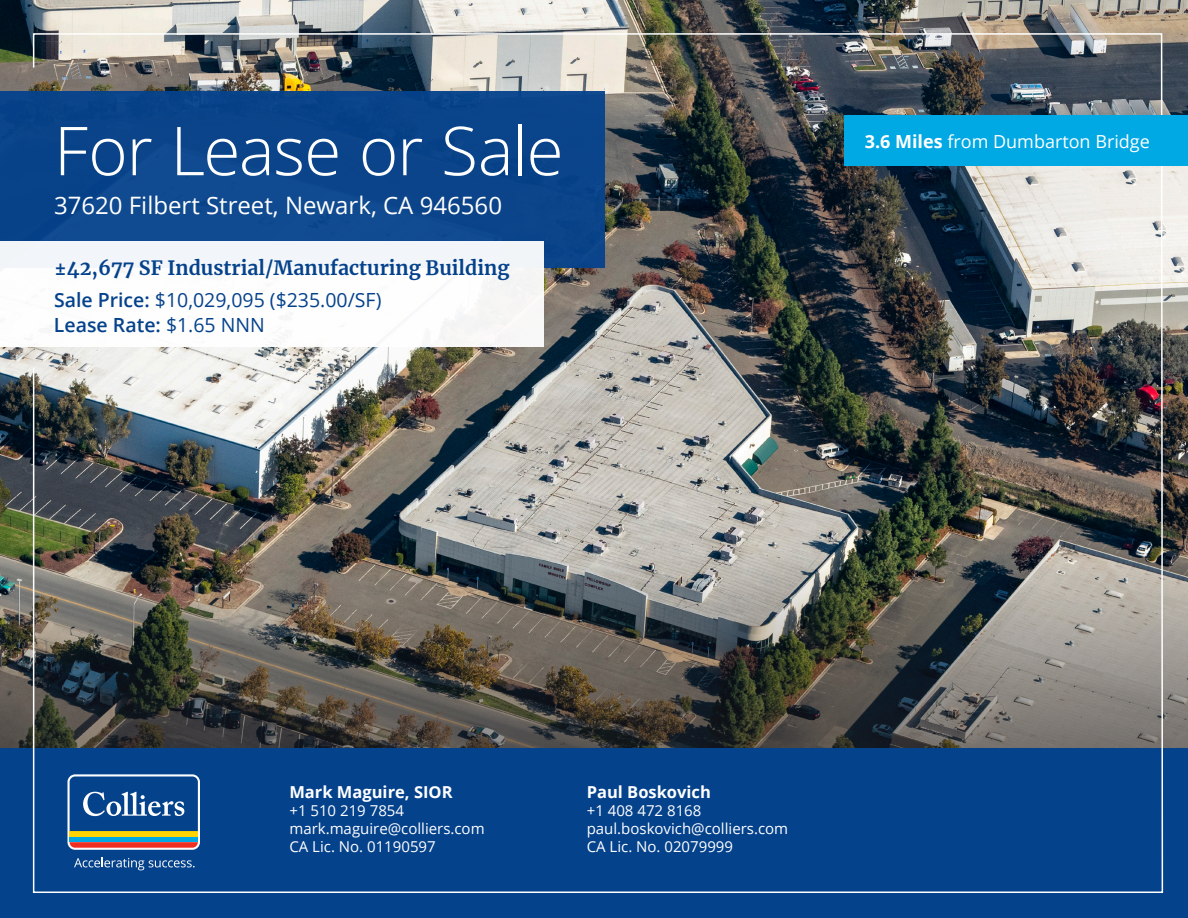
<style>
.page{position:relative;width:1188px;height:918px;background:#fff}
.page>*{position:absolute;margin:0;border:0;box-sizing:border-box;transform-origin:0 0}
.t1{font:300 67.5px "Open Sans";letter-spacing:-.015em;color:#fff}
.h1_-_title{font:24px "Open Sans";color:#fff}
.t2{font:700 19.5px/32.1px "Merriweather";color:#05428c}
.t3{font:600 19.5px "Open Sans";color:#05428c}
.t4{font:18px "Open Sans";color:#fff}
.t5{font:700 16.5px "Open Sans";color:#fff}
.t6{font:15px "Open Sans";color:#fff}
.s1{font-family:"Open Sans";font-weight:600}
.s2{font-family:"Open Sans";font-weight:400}
.s3{font-weight:400}
.s4{font-weight:700}
</style>
<div class="page">
<img style="left:0;top:0;width:1188px;height:557px">
<svg style="left:0;top:557px;width:1188px;height:192px;background:#74726c"></svg>
<div style="left:0;top:749px;width:1188px;height:169px;background:#05428c"></div>
<div style="left:0;top:92px;width:605px;height:176px;background:#05428c"></div>
<div style="left:0;top:241px;width:544px;height:106px;background:#fff"></div>
<img style="left:32px;top:32px;width:1132px;height:861px">
<div style="left:845px;top:116px;width:343px;height:50px;background:#00a8e4"></div>
<p class="t1" style="left:54px;top:104px;width:511px">For Lease or Sale</p>
<p class="h1_-_title" style="left:54px;top:189px;width:450px">37620 Filbert Street, Newark, CA 946560</p>
<p class="t2" style="left:54px;top:251px;width:457px">±42,677 SF Industrial/Manufacturing Building<br><span class="s1">Sale Price:</span> <span class="s2">$1</span><span class="s2">0,029,095</span> <span class="s2">($2</span><span class="s2">3</span><span class="s2">5.00/SF)</span></p>
<p class="t3" style="left:54px;top:312px;width:212px">Lease Rate: <span class="s3">$1.65 NNN</span></p>
<p class="t4" style="left:865px;top:129px;width:287px"><span class="s4">3.6 Miles</span> from Dumbarton Bridge</p>
<p class="t5" style="left:289px;top:780px;width:165px">Mark Maguire, SIOR</p>
<p class="t6" style="left:289px;top:800px;width:116px">+1 510 219 7854</p>
<p class="t6" style="left:289px;top:818px;width:197px">mark.maguire@colliers.com</p>
<p class="t6" style="left:289px;top:836px;width:148px">CA Lic. No. 01190597</p>
<p class="t5" style="left:587px;top:780px;width:126px">Paul Boskovich</p>
<p class="t6" style="left:587px;top:800px;width:116px">+1 408 472 8168</p>
<p class="t6" style="left:587px;top:818px;width:203px">paul.boskovich@colliers.com</p>
<p class="t6" style="left:587px;top:836px;width:148px">CA Lic. No. 02079999</p>
</div>
